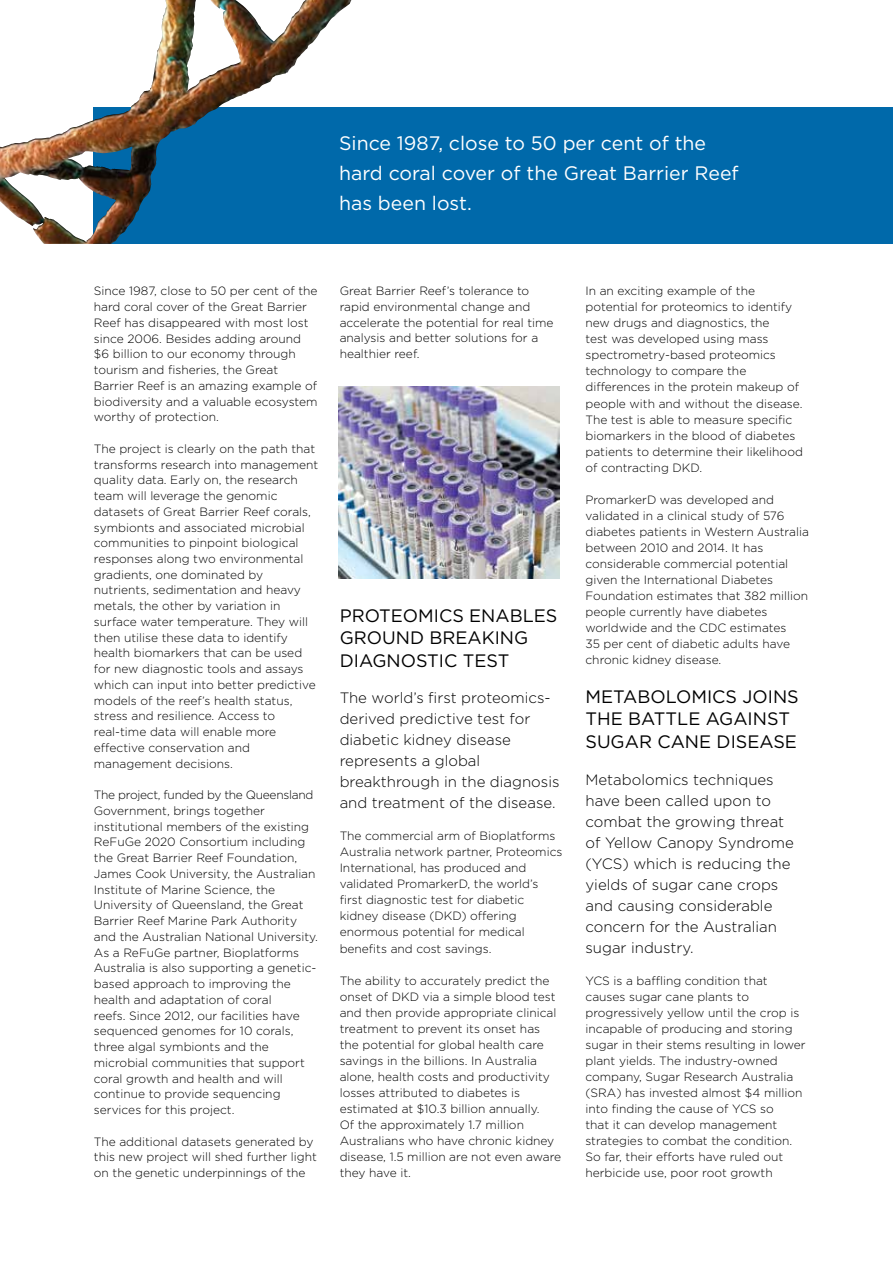
<style>
.page{position:relative;width:893px;height:1263px;background:#fff}
.page>*{position:absolute;margin:0;border:0;box-sizing:border-box;transform-origin:0 0}
.t1{font:19.5px/30px "Gotham";color:#fff}
.t2{font:18px/22.5px "Gotham";color:#000}
.t3{font:300 15px/21px "Gotham";color:#000}
.t4{font:300 12px/15.8px "Gotham";color:#000}
</style>
<div class="page">
<div style="left:94px;top:107px;width:799px;height:136px;background:#0069aa"></div>
<img style="left:50px;top:0;width:256px;height:138px">
<img style="left:339px;top:387px;width:221px;height:191px">
<h1 class="t1" style="left:339px;top:127px;width:401px">Since 1987, close to 50 per cent of the hard coral cover of the Great Barrier Reef has been lost.</h1>
<p class="t4" style="left:94px;top:283px;width:225px">Since 1987, close to 50 per cent of the hard coral cover of the Great Barrier Reef has disappeared with most lost since 2006. Besides adding around $6 billion to our economy through tourism and fisheries, the Great Barrier Reef is an amazing example of biodiversity and a valuable ecosystem worthy of protection.</p>
<p class="t4" style="left:94px;top:440px;width:226px">The project is clearly on the path that transforms research into management quality data. Early on, the research team will leverage the genomic datasets of Great Barrier Reef corals, symbionts and associated microbial communities to pinpoint biological responses along two environmental gradients, one dominated by nutrients, sedimentation and heavy metals, the other by variation in surface water temperature. They will then utilise these data to identify health biomarkers that can be used for new diagnostic tools and assays which can input into better predictive models of the reef’s health status, stress and resilience. Access to real-time data will enable more effective conservation and management decisions.</p>
<p class="t4" style="left:94px;top:787px;width:226px">The project, funded by the Queensland Government, brings together institutional members of the existing ReFuGe 2020 Consortium including the Great Barrier Reef Foundation, James Cook University, the Australian Institute of Marine Science, the University of Queensland, the Great Barrier Reef Marine Park Authority and the Australian National University.<br>As a ReFuGe partner, Bioplatforms Australia is also supporting a genetic&shy;based approach to improving the health and adaptation of coral<br>reefs. Since 2012, our facilities have sequenced genomes for 10 corals, three algal symbionts and the microbial communities that support coral growth and health and will continue to provide sequencing services for this project.</p>
<p class="t4" style="left:94px;top:1133px;width:224px">The additional datasets generated by this new project will shed further light on the genetic underpinnings of the</p>
<p class="t4" style="left:340px;top:283px;width:215px">Great Barrier Reef’s tolerance to rapid environmental change and accelerate the potential for real time analysis and better solutions for a healthier reef.</p>
<h2 class="t2" style="left:340px;top:604px;width:219px">PROTEOMICS ENABLES<br>GROUND BREAKING<br>DIAGNOSTIC TEST</h2>
<p class="t3" style="left:340px;top:687px;width:221px">The world’s first proteomics&shy;derived predictive test for diabetic kidney disease represents a global breakthrough in the diagnosis and treatment of the disease.</p>
<p class="t4" style="left:340px;top:827px;width:224px">The commercial arm of Bioplatforms Australia network partner, Proteomics International, has produced and validated PromarkerD, the world’s first diagnostic test for diabetic kidney disease (DKD) offering enormous potential for medical benefits and cost savings.</p>
<p class="t4" style="left:340px;top:972px;width:223px">The ability to accurately predict the onset of DKD via a simple blood test and then provide appropriate clinical treatment to prevent its onset has the potential for global health care savings in the billions. In Australia alone, health costs and productivity losses attributed to diabetes is estimated at $10.3 billion annually.<br>Of the approximately 1.7 million Australians who have chronic kidney disease, 1.5 million are not even aware they have it.</p>
<p class="t4" style="left:585px;top:283px;width:219px">In an exciting example of the potential for proteomics to identify new drugs and diagnostics, the<br>test was developed using mass spectrometry-based proteomics technology to compare the differences in the protein makeup of people with and without the disease.<br>The test is able to measure specific biomarkers in the blood of diabetes patients to determine their likelihood of contracting DKD.</p>
<p class="t4" style="left:585px;top:491px;width:225px">PromarkerD was developed and validated in a clinical study of 576 diabetes patients in Western Australia between 2010 and 2014. It has considerable commercial potential given the International Diabetes Foundation estimates that 382 million people currently have diabetes worldwide and the CDC estimates<br>35 per cent of diabetic adults have chronic kidney disease.</p>
<h2 class="t2" style="left:585px;top:685px;width:215px">METABOLOMICS JOINS<br>THE BATTLE AGAINST<br>SUGAR CANE DISEASE</h2>
<p class="t3" style="left:585px;top:768px;width:210px">Metabolomics techniques have been called upon to combat the growing threat of Yellow Canopy Syndrome (YCS) which is reducing the yields of sugar cane crops and causing considerable concern for the Australian sugar industry.</p>
<p class="t4" style="left:585px;top:972px;width:222px">YCS is a baffling condition that causes sugar cane plants to progressively yellow until the crop is incapable of producing and storing sugar in their stems resulting in lower plant yields. The industry-owned company, Sugar Research Australia (SRA) has invested almost $4 million into finding the cause of YCS so<br>that it can develop management strategies to combat the condition.<br>So far, their efforts have ruled out herbicide use, poor root growth</p>
</div>
